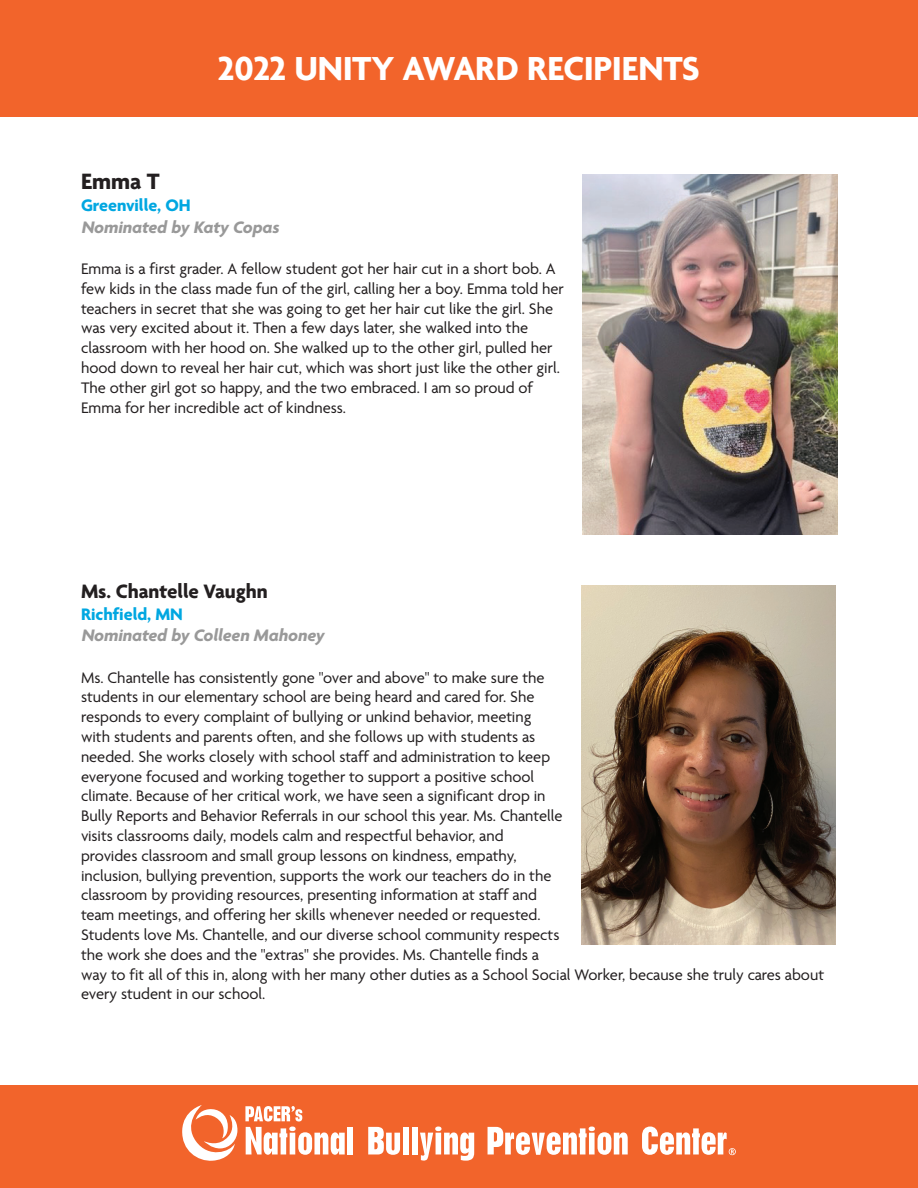
<style>
.page{position:relative;width:918px;height:1188px;background:#fff}
.page>*{position:absolute;margin:0;border:0;box-sizing:border-box;transform-origin:0 0}
.t1{font:700 36px "Agenda One";color:#fff}
.t2{font:700 24px "Agenda One";color:#231f20}
.t3{font:700 21px "Agenda One";color:#231f20}
.t4{font:italic 700 18px "Agenda One";color:#999}
.t5{font:700 18px "Agenda One";color:#00a7e1}
.t6{font:16.5px/19.8px "Agenda One";color:#231f20}
</style>
<div class="page">
<div style="left:0;top:0;width:918px;height:117px;background:#f2642b"></div>
<div style="left:0;top:1086px;width:918px;height:102px;background:#f2642b"></div>
<svg style="left:182px;top:1105px;width:55px;height:56px"></svg>
<svg style="left:245px;top:1106px;width:100px;height:49px"></svg>
<div style="left:348px;top:1127px;width:5px;height:27px;background:#fff"></div>
<svg style="left:368px;top:1127px;width:32px;height:28px"></svg>
<div style="left:403px;top:1127px;width:5px;height:27px;background:#fff"></div>
<div style="left:412px;top:1127px;width:6px;height:27px;background:#fff"></div>
<svg style="left:420px;top:1127px;width:54px;height:34px"></svg>
<svg style="left:488px;top:1127px;width:140px;height:28px"></svg>
<svg style="left:642px;top:1127px;width:94px;height:28px"></svg>
<img style="left:583px;top:175px;width:254px;height:359px">
<img style="left:581px;top:586px;width:255px;height:359px">
<h1 class="t1" style="left:218px;top:48px;width:483px">2022 UNITY AWARD RECIPIENTS</h1>
<h2 class="t2" style="left:81px;top:168px;width:80px">Emma T</h2>
<p class="t5" style="left:81px;top:195px;width:111px">Greenville, OH</p>
<p class="t4" style="left:81px;top:217px;width:199px">Nominated by Katy Copas</p>
<p class="t6" style="left:81px;top:259px;width:484px">Emma is a first grader. A fellow student got her hair cut in a short bob. A few kids in the class made fun of the girl, calling her a boy. Emma told her teachers in secret that she was going to get her hair cut like the girl. She was very excited about it. Then a few days later, she walked into the classroom with her hood on. She walked up to the other girl, pulled her hood down to reveal her hair cut, which was short just like the other girl.<br>The other girl got so happy, and the two embraced. I am so proud of Emma for her incredible act of kindness.</p>
<p class="t3" style="left:81px;top:580px;width:188px">Ms. Chantelle Vaughn</p>
<p class="t5" style="left:81px;top:604px;width:103px">Richfield, MN</p>
<p class="t4" style="left:81px;top:625px;width:245px">Nominated by Colleen Mahoney</p>
<p class="t6" style="left:81px;top:668px;width:745px">Ms. Chantelle has consistently gone "over and above" to make sure the<br>students in our elementary school are being heard and cared for. She<br>responds to every complaint of bullying or unkind behavior, meeting<br>with students and parents often, and she follows up with students as<br>needed. She works closely with school staff and administration to keep<br>everyone focused and working together to support a positive school<br>climate. Because of her critical work, we have seen a significant drop in<br>Bully Reports and Behavior Referrals in our school this year. Ms. Chantelle<br>visits classrooms daily, models calm and respectful behavior, and<br>provides classroom and small group lessons on kindness, empathy,<br>inclusion, bullying prevention, supports the work our teachers do in the<br>classroom by providing resources, presenting information at staff and<br>team meetings, and offering her skills whenever needed or requested.<br>Students love Ms. Chantelle, and our diverse school community respects<br>the work she does and the "extras" she provides. Ms. Chantelle finds a<br>way to fit all of this in, along with her many other duties as a School Social Worker, because she truly cares about every student in our school.</p>
</div>
